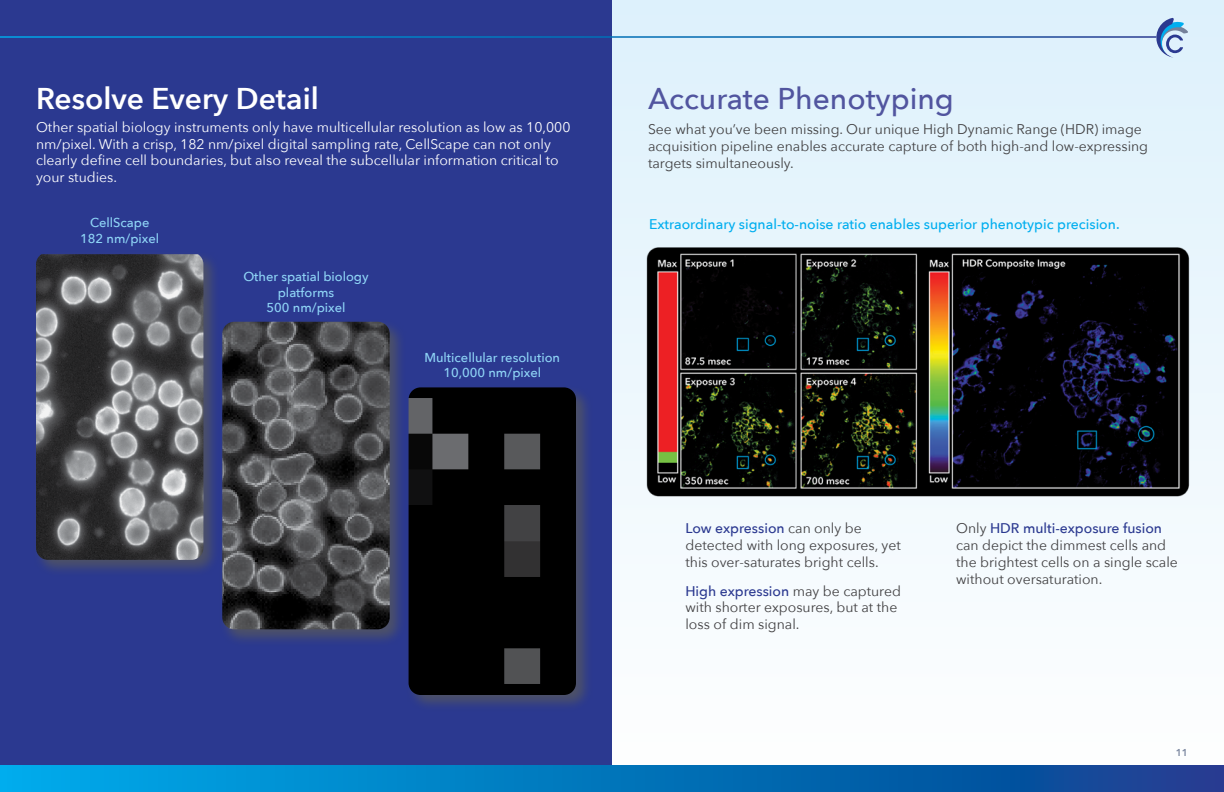
<style>
.page{position:relative;width:1224px;height:792px;background:#fff}
.page>*{position:absolute;margin:0;border:0;box-sizing:border-box;transform-origin:0 0}
.t1{font:500 30px "Avenir Next";color:#51559f}
.t2{font:600 30px "Avenir Next";color:#fff}
.t3{font:14px/16.8px "Avenir Next";color:#414042}
.t4{font:14px/16.8px "Avenir Next";color:#fff}
.t5{font:500 14px "Avenir Next";color:#00aeef}
.t6{font:500 12.9px/15.5px "Avenir Next";color:#8fd5f6;text-align:center}
.t7{font:600 10px "Avenir Next";color:#75819a}
.s1{font-weight:500;color:#2b3990}
</style>
<div class="page">
<div style="left:0;top:0;width:612px;height:792px;background:#2b3990"></div>
<div style="left:612px;top:0;width:612px;height:792px;background:linear-gradient(to bottom,#ddf1fc,#fefefe)"></div>
<hr style="left:0;top:36px;width:1156px;height:2px;background:#fff">
<svg style="left:1154px;top:18px;width:34px;height:40px"></svg>
<svg style="left:0;top:765px;width:1224px;height:27px;background:#0475bc"></svg>
<div style="left:33px;top:251px;width:188px;height:326px;background:#58595b;opacity:.75"></div>
<img style="left:36px;top:254px;width:167px;height:306px">
<div style="left:405px;top:384px;width:188px;height:328px;background:#58595b;opacity:.75"></div>
<img style="left:409px;top:387px;width:167px;height:308px">
<div style="left:219px;top:319px;width:188px;height:328px;background:#58595b;opacity:.75"></div>
<img style="left:222px;top:322px;width:168px;height:307px">
<img style="left:646px;top:245px;width:543px;height:254px">
<h1 class="t2" style="left:36px;top:73px;width:284px">Resolve Every Detail</h1>
<h1 class="t1" style="left:648px;top:73px;width:307px">Accurate Phenotyping</h1>
<p class="t4" style="left:36px;top:118px;width:536px">Other spatial biology instruments only have multicellular resolution as low as 10,000 nm/pixel. With a crisp, 182 nm/pixel digital sampling rate, CellScape can not only clearly define cell boundaries, but also reveal the subcellular information critical to your studies.</p>
<p class="t6" style="left:80px;top:215px;width:80px">CellScape<br>182 nm/pixel</p>
<p class="t6" style="left:243px;top:269px;width:127px">Other spatial biology platforms<br>500 nm/pixel</p>
<p class="t6" style="left:424px;top:349px;width:137px">Multicellular resolution<br>10,000 nm/pixel</p>
<p class="t3" style="left:648px;top:120px;width:502px">See what you’ve been missing. Our unique High Dynamic Range (HDR) image acquisition pipeline enables accurate capture of both high-and low-expressing targets simultaneously.</p>
<p class="t5" style="left:649px;top:212px;width:472px">Extraordinary signal-to-noise ratio enables superior phenotypic precision.</p>
<p class="t3" style="left:685px;top:519px;width:217px"><span class="s1">Low expression</span> can only be detected with long exposures, yet this over-saturates bright cells.</p>
<p class="t3" style="left:685px;top:582px;width:217px"><span class="s1">High expression</span> may be captured with shorter exposures, but at the loss of dim signal.</p>
<p class="t3" style="left:956px;top:519px;width:223px">Only <span class="s1">HDR multi-exposure fusion </span>can depict the dimmest cells and the brightest cells on a single scale without oversaturation.</p>
<p class="t7" style="left:1176px;top:744px;width:14px">11</p>
</div>
